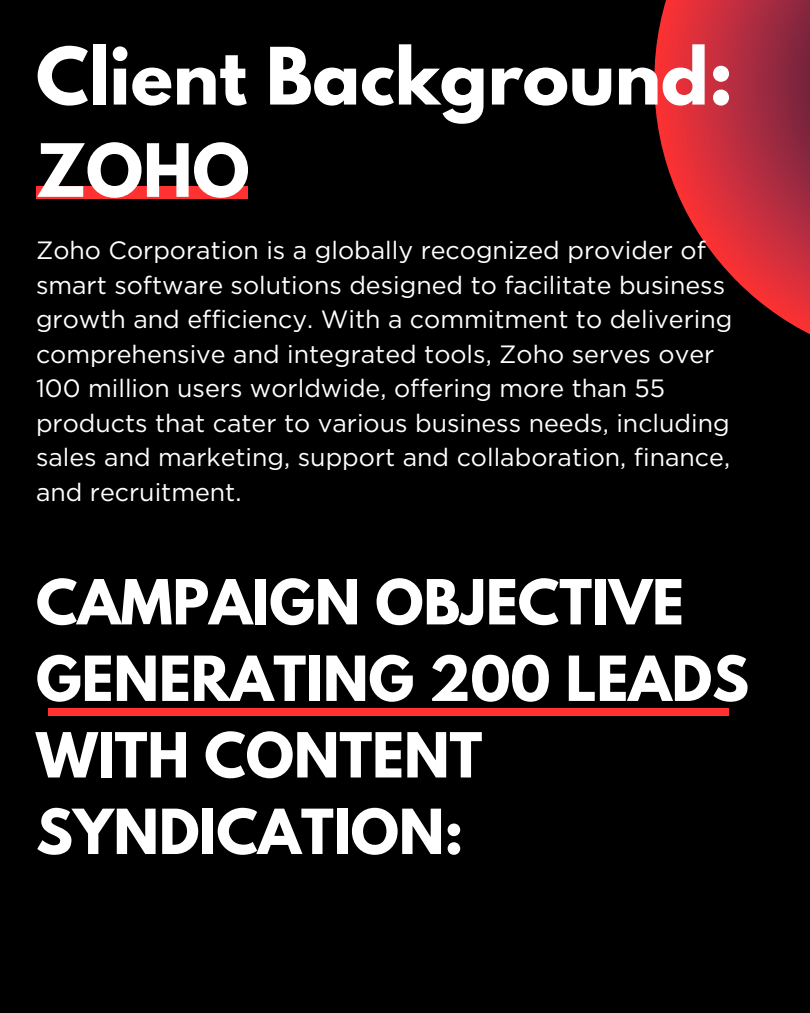
<style>
.page{position:relative;width:810px;height:1013px;background:#fff}
.page>*{position:absolute;margin:0;border:0;box-sizing:border-box;transform-origin:0 0}
.t1{font:700 70px "League Spartan";color:#fff}
.t2{font:700 65px "League Spartan";color:#fff}
.t3{font:700 55px/76.5px "League Spartan";color:#fff}
.t4{font:25px/34.5px "Gotham";color:#fff}
</style>
<div class="page">
<div style="left:0;top:0;width:810px;height:1012px;background:#000"></div>
<svg style="left:654px;top:0;width:156px;height:335px"></svg>
<div style="left:36px;top:186px;width:211px;height:13px;background:#ff3131"></div>
<div style="left:48px;top:708px;width:681px;height:7px;background:#ff3131"></div>
<h1 class="t1" style="left:36px;top:41px;width:699px">Client Background:</h1>
<h1 class="t2" style="left:36px;top:138px;width:215px">ZOHO</h1>
<p class="t4" style="left:36px;top:233px;width:698px">Zoho Corporation is a globally recognized provider of smart software solutions designed to facilitate business growth and efficiency. With a commitment to delivering comprehensive and integrated tools, Zoho serves over 100 million users worldwide, offering more than 55 products that cater to various business needs, including sales and marketing, support and collaboration, finance, and recruitment.</p>
<p class="t3" style="left:36px;top:571px;width:715px">CAMPAIGN OBJECTIVE<br>GENERATING 200 LEADS<br>WITH CONTENT<br>SYNDICATION:</p>
</div>
